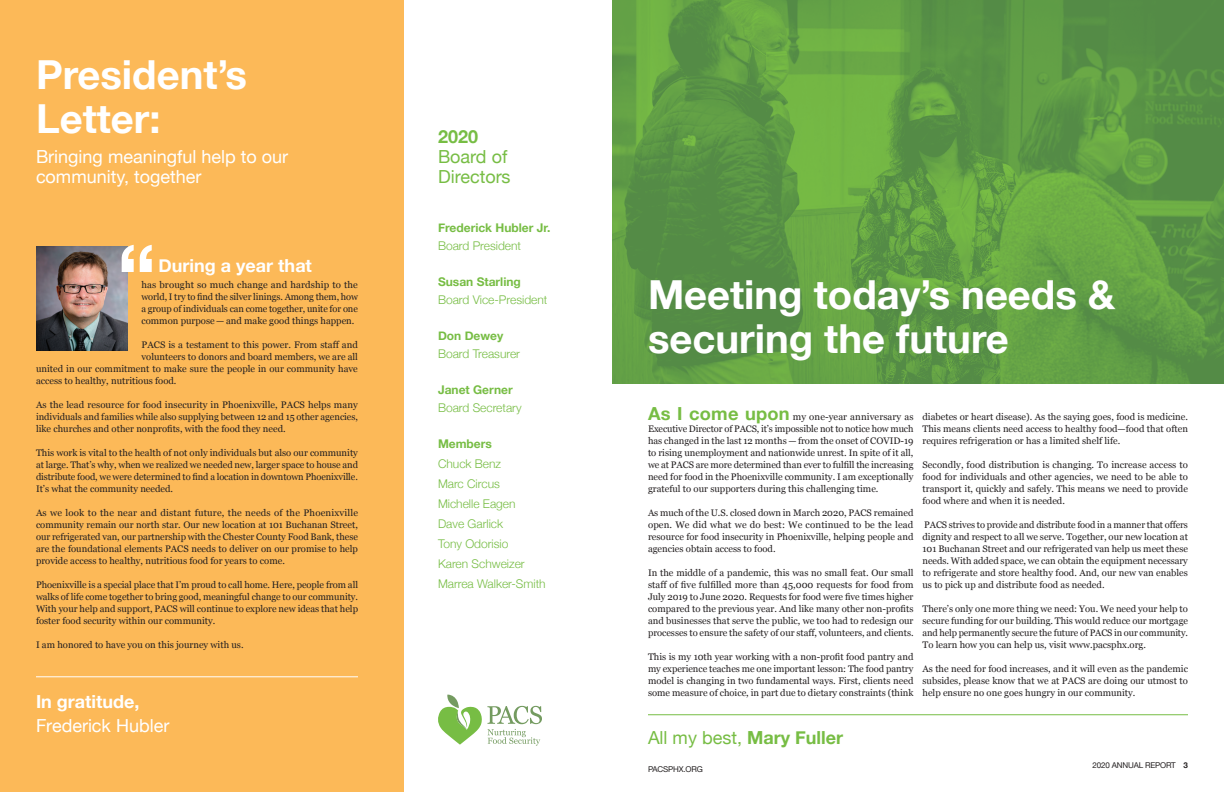
<style>
.page{position:relative;width:1224px;height:792px;background:#fff}
.page>*{position:absolute;margin:0;border:0;box-sizing:border-box;transform-origin:0 0}
.t1{font:700 40px/44px "Helvetica Neue";color:#fff}
.t2{font:18px/20px "Helvetica Neue";color:#fff}
.t3{font:18px/20px "Helvetica Neue";color:#77bd44}
.t4{font:700 18px "Helvetica Neue";color:#fff}
.t5{font:700 18px "Helvetica Neue";color:#77bd44}
.t6{font:300 12px "Helvetica Neue";color:#77bd44}
.t7{font:700 12px "Helvetica Neue";color:#77bd44}
.t8{font:9.5px/12px "Georgia";color:#231f20;text-align:justify}
.t9{font:8px "Helvetica Neue";letter-spacing:-.02em;color:#231f20}
.s1{font-family:"Helvetica Neue";font-weight:700;font-size:18px;color:#77bd44}
.s2{font-weight:700}
</style>
<div class="page">
<img style="left:612px;top:0;width:612px;height:384px">
<div style="left:0;top:0;width:404px;height:792px;background:#fcb958"></div>
<img style="left:36px;top:246px;width:92px;height:105px">
<svg style="left:122px;top:245px;width:30px;height:27px"></svg>
<svg style="left:438px;top:695px;width:104px;height:51px"></svg>
<hr style="left:36px;top:677px;width:322px;height:1px;background:#fff">
<hr style="left:648px;top:714px;width:540px;height:1px;background:#77bd44">
<p class="t1" style="left:36px;top:54px;width:213px">President’s<br>Letter:</p>
<p class="t2" style="left:36px;top:147px;width:254px">Bringing meaningful help to our community, together</p>
<p class="t4" style="left:159px;top:251px;width:155px">During a year that</p>
<p class="t8" style="left:142px;top:278px;width:218px">has brought so much change and hardship to the world, I try to find the silver linings. Among them, how a group of individuals can come together, unite for one common purpose — and make good things happen.</p>
<p class="t8" style="left:142px;top:338px;width:218px">PACS is a testament to this power. From staff and</p>
<p class="t8" style="left:142px;top:350px;width:218px">volunteers to donors and board members, we are all</p>
<p class="t8" style="left:36px;top:362px;width:323px">united in our commitment to make sure the people in our community have</p>
<p class="t8" style="left:36px;top:374px;width:142px">access to healthy, nutritious food.</p>
<p class="t8" style="left:36px;top:398px;width:324px">As the lead resource for food insecurity in Phoenixville, PACS helps many individuals and families while also supplying between 12 and 15 other agencies, like churches and other nonprofits, with the food they need.</p>
<p class="t8" style="left:36px;top:446px;width:324px">This work is vital to the health of not only individuals but also our community at large. That’s why, when we realized we needed new, larger space to house and distribute food, we were determined to find a location in downtown Phoenixville.<br>It’s what the community needed.</p>
<p class="t8" style="left:36px;top:506px;width:324px">As we look to the near and distant future, the needs of the Phoenixville community remain our north star. Our new location at 101 Buchanan Street, our refrigerated van, our partnership with the Chester County Food Bank, these are the foundational elements PACS needs to deliver on our promise to help provide access to healthy, nutritious food for years to come.</p>
<p class="t8" style="left:36px;top:578px;width:324px">Phoenixville is a special place that I’m proud to call home. Here, people from all walks of life come together to bring good, meaningful change to our community.<br>With your help and support, PACS will continue to explore new ideas that help foster food security within our community.</p>
<p class="t8" style="left:36px;top:638px;width:209px">I am honored to have you on this journey with us.</p>
<p class="t4" style="left:36px;top:687px;width:105px">In gratitude,</p>
<p class="t2" style="left:36px;top:717px;width:135px">Frederick Hubler</p>
<p class="t5" style="left:438px;top:122px;width:42px">2020</p>
<p class="t3" style="left:438px;top:148px;width:74px">Board of<br>Directors</p>
<p class="t7" style="left:438px;top:218px;width:114px">Frederick Hubler Jr.</p>
<p class="t6" style="left:438px;top:236px;width:85px">Board President</p>
<p class="t7" style="left:438px;top:272px;width:84px">Susan Starling</p>
<p class="t6" style="left:438px;top:290px;width:111px">Board Vice-President</p>
<p class="t7" style="left:438px;top:326px;width:67px">Don Dewey</p>
<p class="t6" style="left:438px;top:344px;width:84px">Board Treasurer</p>
<p class="t7" style="left:438px;top:380px;width:76px">Janet Gerner</p>
<p class="t6" style="left:438px;top:398px;width:85px">Board Secretary</p>
<p class="t7" style="left:438px;top:434px;width:55px">Members</p>
<p class="t6" style="left:438px;top:454px;width:65px">Chuck Benz</p>
<p class="t6" style="left:438px;top:474px;width:63px">Marc Circus</p>
<p class="t6" style="left:438px;top:494px;width:79px">Michelle Eagen</p>
<p class="t6" style="left:438px;top:514px;width:67px">Dave Garlick</p>
<p class="t6" style="left:438px;top:534px;width:72px">Tony Odorisio</p>
<p class="t6" style="left:438px;top:554px;width:88px">Karen Schweizer</p>
<p class="t6" style="left:438px;top:574px;width:109px">Marrea Walker-Smith</p>
<p class="t1" style="left:648px;top:274px;width:469px">Meeting today’s needs &amp; securing the future</p>
<p class="t8" style="left:648px;top:410px;width:267px"><span class="s1">As I come upon</span> my one-year anniversary as Executive Director of PACS, it’s impossible not to notice how much has changed in the last 12 months — from the onset of COVID-19 to rising unemployment and nationwide unrest. In spite of it all, we at PACS are more determined than ever to fulfill the increasing need for food in the Phoenixville community. I am exceptionally grateful to our supporters during this challenging time.</p>
<p class="t8" style="left:648px;top:506px;width:267px">As much of the U.S. closed down in March 2020, PACS remained open. We did what we do best: We continued to be the lead resource for food insecurity in Phoenixville, helping people and agencies obtain access to food.</p>
<p class="t8" style="left:648px;top:566px;width:267px">In the middle of a pandemic, this was no small feat. Our small staff of five fulfilled more than 45,000 requests for food from July 2019 to June 2020. Requests for food were five times higher compared to the previous year. And like many other non-profits and businesses that serve the public, we too had to redesign our processes to ensure the safety of our staff, volunteers, and clients.</p>
<p class="t8" style="left:648px;top:650px;width:267px">This is my 10th year working with a non-profit food pantry and my experience teaches me one important lesson: The food pantry model is changing in two fundamental ways. First, clients need some measure of choice, in part due to dietary constraints (think</p>
<p class="t8" style="left:922px;top:410px;width:267px">diabetes or heart disease). As the saying goes, food is medicine.<br>This means clients need access to healthy food—food that often requires refrigeration or has a limited shelf life.</p>
<p class="t8" style="left:922px;top:458px;width:267px">Secondly, food distribution is changing. To increase access to food for individuals and other agencies, we need to be able to transport it, quickly and safely. This means we need to provide food where and when it is needed.</p>
<p class="t8" style="left:922px;top:518px;width:267px">PACS strives to provide and distribute food in a manner that offers dignity and respect to all we serve. Together, our new location at 101 Buchanan Street and our refrigerated van help us meet these needs. With added space, we can obtain the equipment necessary to refrigerate and store healthy food. And, our new van enables us to pick up and distribute food as needed.</p>
<p class="t8" style="left:922px;top:602px;width:267px">There’s only one more thing we need: You. We need your help to secure funding for our building. This would reduce our mortgage and help permanently secure the future of PACS in our community.<br>To learn how you can help us, visit www.pacsphx.org.</p>
<p class="t8" style="left:922px;top:662px;width:267px">As the need for food increases, and it will even as the pandemic subsides, please know that we at PACS are doing our utmost to help ensure no one goes hungry in our community.</p>
<p class="t3" style="left:648px;top:729px;width:197px">All my best, <span class="s2">Mary Fuller</span></p>
<p class="t9" style="left:648px;top:763px;width:56px">PACSPHX.ORG</p>
<p class="t9" style="left:1093px;top:759px;width:97px">2020 ANNUAL REPORT <span class="s2">3</span></p>
</div>
